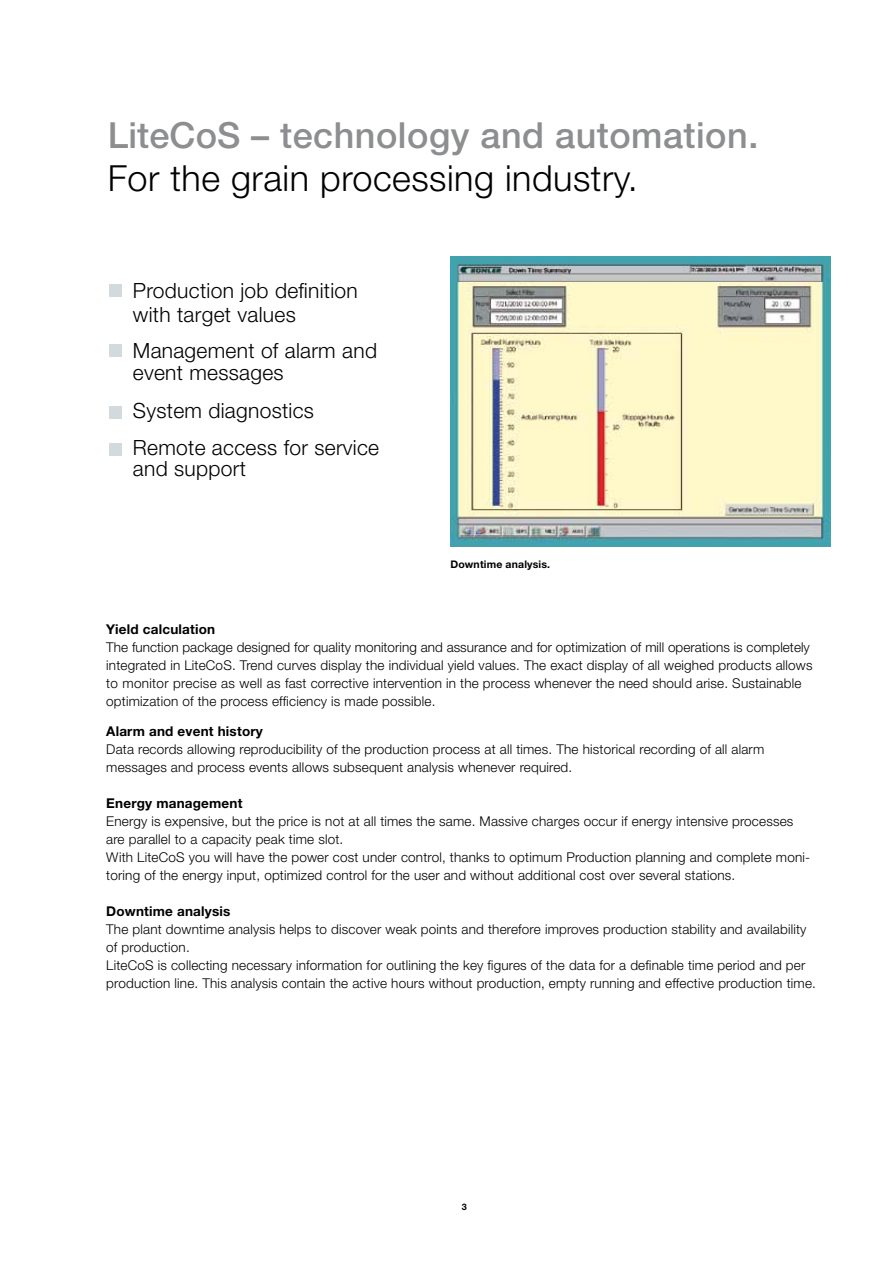
<style>
.page{position:relative;width:893px;height:1263px;background:#fff}
.page>*{position:absolute;margin:0;border:0;box-sizing:border-box;transform-origin:0 0}
.t1{font:500 36px "Helvetica Neue LT";letter-spacing:.015em;color:#8d8e90}
.t2{font:300 36px "Helvetica Neue LT";letter-spacing:.015em;color:#000}
.t3{font:300 21px/24px "Helvetica Neue LT";letter-spacing:.015em;color:#000}
.t4{font:300 13.5px/18px "Helvetica Neue LT";letter-spacing:.015em;color:#000}
.t5{font:700 13.5px "Helvetica Neue LT";letter-spacing:.015em;color:#000}
.t6{font:700 10.5px "Helvetica Neue LT";letter-spacing:.015em;color:#000}
.t7{font:700 9px "Helvetica Neue LT";color:#000}
</style>
<div class="page">
<img style="left:451px;top:256px;width:380px;height:290px">
<div style="left:109px;top:284px;width:13px;height:13px;background:#d3dadd"></div>
<div style="left:109px;top:344px;width:13px;height:13px;background:#d3dadd"></div>
<div style="left:109px;top:443px;width:13px;height:13px;background:#d3dadd"></div>
<div style="left:109px;top:406px;width:13px;height:13px;background:#d3dadd"></div>
<h1 class="t1" style="left:108px;top:113px;width:652px">LiteCoS – technology and automation.</h1>
<h1 class="t2" style="left:108px;top:156px;width:532px">For the grain processing industry.</h1>
<h2 class="t3" style="left:133px;top:278px;width:226px">Production job definition with target values</h2>
<h2 class="t3" style="left:133px;top:339px;width:246px;line-height:22.5px">Management of alarm and event messages</h2>
<h2 class="t3" style="left:133px;top:391px;width:248px;line-height:37.5px">System diagnostics<br>Remote access for service</h2>
<h2 class="t3" style="left:133px;top:456px;width:115px">and support</h2>
<p class="t6" style="left:450px;top:557px;width:101px">Downtime analysis.</p>
<p class="t5" style="left:106px;top:621px;width:111px">Yield calculation</p>
<p class="t4" style="left:106px;top:638px;width:708px">The function package designed for quality monitoring and assurance and for optimization of mill operations is completely integrated in LiteCoS. Trend curves display the individual yield values. The exact display of all weighed products allows to monitor precise as well as fast corrective intervention in the process whenever the need should arise. Sustainable optimization of the process efficiency is made possible.</p>
<p class="t5" style="left:106px;top:723px;width:158px">Alarm and event history</p>
<p class="t4" style="left:106px;top:740px;width:660px">Data records allowing reproducibility of the production process at all times. The historical recording of all alarm messages and process events allows subsequent analysis whenever required.</p>
<p class="t5" style="left:106px;top:795px;width:138px">Energy management</p>
<p class="t4" style="left:106px;top:812px;width:705px">Energy is expensive, but the price is not at all times the same. Massive charges occur if energy intensive processes are parallel to a capacity peak time slot.<br>With LiteCoS you will have the power cost under control, thanks to optimum Production planning and complete moni&shy;toring of the energy input, optimized control for the user and without additional cost over several stations.</p>
<p class="t5" style="left:106px;top:903px;width:126px">Downtime analysis</p>
<p class="t4" style="left:106px;top:920px;width:711px">The plant downtime analysis helps to discover weak points and therefore improves production stability and availability of production.<br>LiteCoS is collecting necessary information for outlining the key figures of the data for a definable time period and per production line. This analysis contain the active hours without production, empty running and effective production time.</p>
<p class="t7" style="left:462px;top:1201px;width:7px">3</p>
</div>
